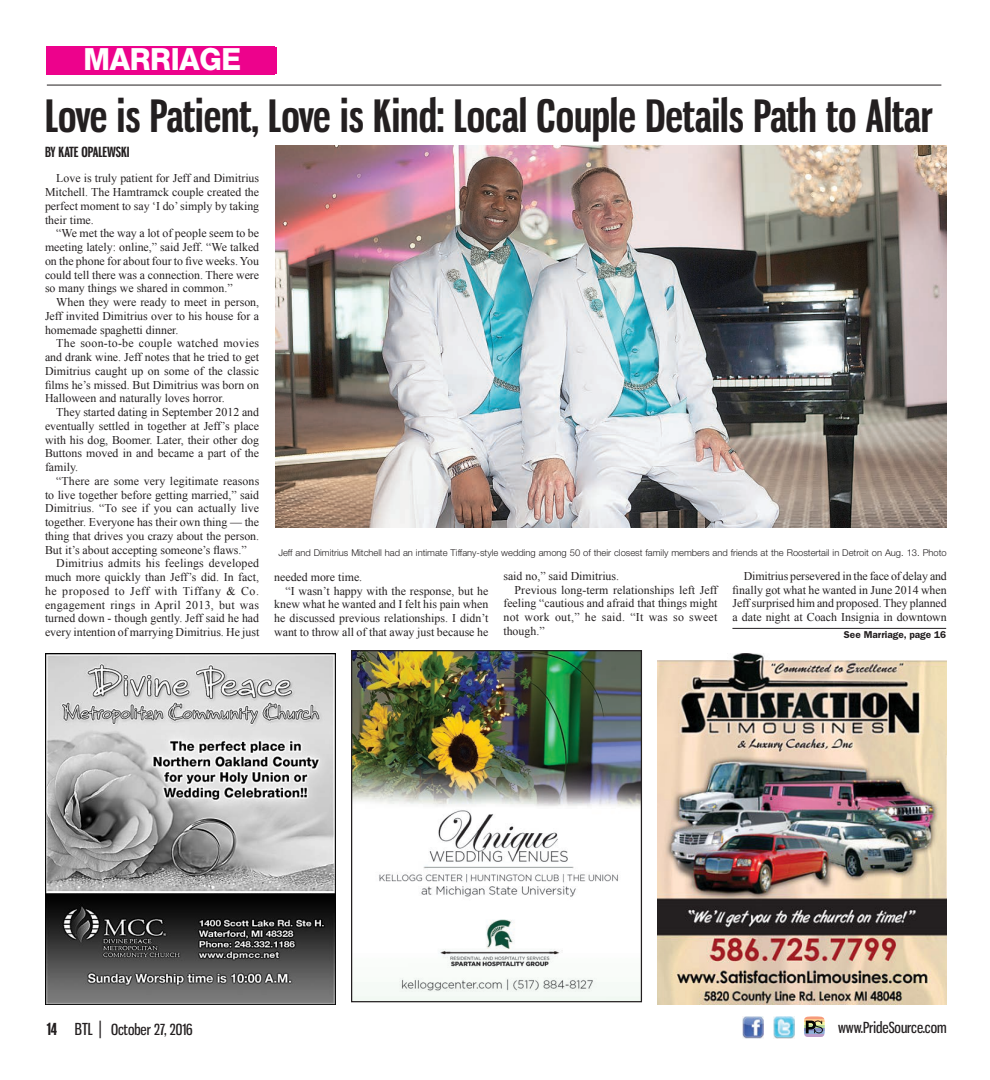
<style>
.page{position:relative;width:990px;height:1080px;background:#fff}
.page>*{position:absolute;margin:0;border:0;box-sizing:border-box;transform-origin:0 0}
.Headline_1_-_Large{font:700 43.75px "Gnuolane Rg";color:#231f20}
.Breif_Box_Title{font:800 30.62px "Helvetica Neue";letter-spacing:-.01em;color:#fff;scale:.94 1}
.t1{font:15px "Gnuolane Rg";color:#231f20}
.ByLine_New{font:700 13.75px "Gnuolane Rg";color:#231f20}
.Body_Copy{font:11.88px/13.8px "Times New Roman";color:#231f20;text-align:justify}
.Continued_on{font:600 10px "Franklin Gothic";color:#231f20}
.Photo_Caption_-_off{font:300 9.38px "Helvetica Neue LT Std";color:#231f20}
.s1{font-weight:700;font-size:16.25px}
.s2{font-size:16.25px}
.s3{font-size:17.5px}
</style>
<div class="page">
<img style="left:773px;top:1016px;width:22px;height:22px">
<img style="left:742px;top:1016px;width:22px;height:22px">
<hr style="left:804px;top:1016px;width:21px;height:3px;background:#f69a7a">
<hr style="left:804px;top:1019px;width:21px;height:3px;background:#fdc88a">
<hr style="left:804px;top:1022px;width:21px;height:3px;background:#f6f3a2">
<hr style="left:804px;top:1025px;width:21px;height:3px;background:#b7d99b">
<hr style="left:804px;top:1028px;width:21px;height:3px;background:#868fc4">
<hr style="left:804px;top:1031px;width:21px;height:3px;background:#8fafd8">
<hr style="left:804px;top:1034px;width:21px;height:3px;background:#bb9cc9">
<svg style="left:806px;top:1021px;width:17px;height:12px"></svg>
<div style="left:47px;top:46px;width:228px;height:29px;background:#ed028c"></div>
<div style="left:47px;top:47px;width:230px;height:27px;background:#ed028c"></div>
<hr style="left:47px;top:85px;width:894px;height:1px;background:#231f20">
<img style="left:46px;top:653px;width:289px;height:351px">
<img style="left:657px;top:653px;width:290px;height:351px">
<img style="left:353px;top:652px;width:287px;height:348px">
<div style="left:351px;top:650px;width:291px;height:352px;border:1px solid #231f20"></div>
<hr style="left:732px;top:628px;width:214px;height:1px;background:#231f20">
<img style="left:275px;top:146px;width:672px;height:381px">
<p class="Breif_Box_Title" style="left:84px;top:41px;width:169px">MARRIAGE</p>
<p class="Headline_1_-_Large" style="left:45px;top:89px;width:889px">Love is Patient, Love is Kind: Local Couple Details Path to Altar</p>
<p class="ByLine_New" style="left:45px;top:144px;width:86px">BY KATE OPALEWSKI</p>
<p class="Body_Copy" style="left:45px;top:171px;width:216px;text-indent:11px">Love is truly patient for Jeff and Dimitrius Mitchell. The Hamtramck couple created the perfect moment to say ‘I do’ simply by taking their time.</p>
<p class="Body_Copy" style="left:45px;top:226px;width:216px;text-indent:11px">“We met the way a lot of people seem to be meeting lately: online,” said Jeff. “We talked on the phone for about four to five weeks. You could tell there was a connection. There were so many things we shared in common.”</p>
<p class="Body_Copy" style="left:45px;top:295px;width:216px;text-indent:11px">When they were ready to meet in person, Jeff invited Dimitrius over to his house for a homemade spaghetti dinner.</p>
<p class="Body_Copy" style="left:45px;top:336px;width:216px;text-indent:11px">The soon-to-be couple watched movies and drank wine. Jeff notes that he tried to get Dimitrius caught up on some of the classic films he’s missed. But Dimitrius was born on Halloween and naturally loves horror.</p>
<p class="Body_Copy" style="left:45px;top:405px;width:216px;text-indent:11px">They started dating in September 2012 and eventually settled in together at Jeff’s place with his dog, Boomer. Later, their other dog Buttons moved in and became a part of the family.</p>
<p class="Body_Copy" style="left:45px;top:474px;width:216px;text-indent:11px">“There are some very legitimate reasons to live together before getting married,” said Dimitrius. “To see if you can actually live together. Everyone has their own thing — the thing that drives you crazy about the person.<br>But it’s about accepting someone’s flaws.”</p>
<p class="Body_Copy" style="left:45px;top:556px;width:216px;text-indent:11px">Dimitrius admits his feelings developed much more quickly than Jeff’s did. In fact, he proposed to Jeff with Tiffany &amp; Co. engagement rings in April 2013, but was turned down - though gently. Jeff said he had every intention of marrying Dimitrius. He just</p>
<p class="Photo_Caption_-_off" style="left:278px;top:546px;width:670px">Jeff and Dimitrius Mitchell had an intimate Tiffany-style wedding among 50 of their closest family members and friends at the Roostertail in Detroit on Aug. 13. Photo</p>
<p class="Body_Copy" style="left:503px;top:569px;width:117px">said no,” said Dimitrius.</p>
<p class="Body_Copy" style="left:503px;top:583px;width:216px;text-indent:11px">Previous long-term relationships left Jeff feeling “cautious and afraid that things might not work out,” he said. “It was so sweet though.”</p>
<p class="Body_Copy" style="left:733px;top:569px;width:216px;text-indent:11px">Dimitrius persevered in the face of delay and finally got what he wanted in June 2014 when Jeff surprised him and proposed. They planned a date night at Coach Insignia in downtown</p>
<p class="Continued_on" style="left:844px;top:628px;width:104px">See Marriage, page 16</p>
<p class="Body_Copy" style="left:274px;top:570px;width:90px">needed more time.</p>
<p class="Body_Copy" style="left:274px;top:583px;width:216px;text-indent:11px">“I wasn’t happy with the response, but he knew what he wanted and I felt his pain when he discussed previous relationships. I didn’t want to throw all of that away just because he</p>
<p class="t1" style="left:47px;top:1021px;width:147px"><span class="s1">14</span> <span class="s2">BTL</span> <span class="s3">|</span> October 27, 2016</p>
<p class="t1" style="left:838px;top:1019px;width:110px">www.PrideSource.com</p>
</div>
